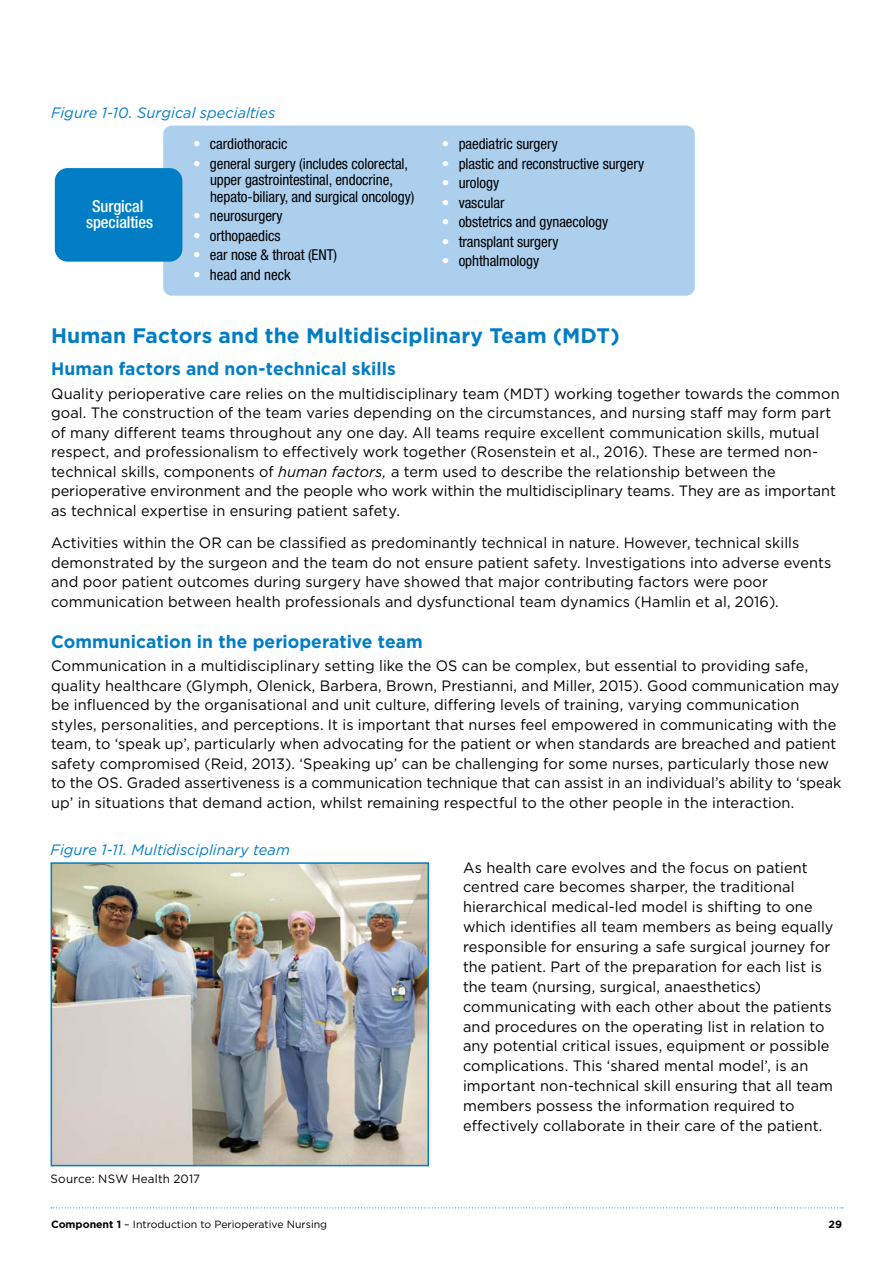
<style>
.page{position:relative;width:893px;height:1263px;background:#fff}
.page>*{position:absolute;margin:0;border:0;box-sizing:border-box;transform-origin:0 0}
.t1{font:700 21px "Gotham";letter-spacing:.005em;color:#007dc5}
.t2{font:700 18px "Gotham";letter-spacing:.005em;color:#007dc5}
.t3{font:500 condensed 16.5px/16.5px "Helvetica Neue";letter-spacing:-.005em;color:#fff;text-align:center}
.t4{font:15px/19.5px "Gotham";letter-spacing:.005em;color:#000}
.t5{font:condensed 15px/16.5px "Helvetica Neue";letter-spacing:-.005em;color:#000}
.t6{font:italic 15px "Gotham";letter-spacing:.005em;color:#007dc5}
.t7{font:12px "Gotham";letter-spacing:.015em;color:#000}
.t8{font:10.5px "Gotham";color:#000}
.t9{font:700 10.5px "Gotham";color:#000}
.s1{color:#fff}
.s2{font-style:italic}
.s3{font-weight:700}
</style>
<div class="page">
<svg style="left:51px;top:1207px;width:792px;height:1px"></svg>
<img style="left:54px;top:865px;width:372px;height:298px">
<div style="left:51px;top:862px;width:378px;height:304px;border:2px solid #007dc5"></div>
<div style="left:163px;top:126px;width:532px;height:170px;background:#adcfee;border-radius:9px"></div>
<div style="left:55px;top:168px;width:127px;height:94px;background:#007dc5;border-radius:13px"></div>
<p class="t6" style="left:51px;top:103px;width:226px">Figure 1-10. Surgical specialties</p>
<p class="t5" style="left:193px;top:136px;width:96px"><span class="s1">•</span> cardiothoracic</p>
<p class="t5" style="left:210px;top:155px;width:206px;text-indent:-17px"><span class="s1">•</span> general surgery (includes colorectal, upper gastrointestinal, endocrine, hepato-biliary, and surgical oncology)</p>
<p class="t5" style="left:193px;top:208px;width:91px"><span class="s1">•</span> neurosurgery</p>
<p class="t5" style="left:193px;top:227px;width:89px"><span class="s1">•</span> orthopaedics</p>
<p class="t5" style="left:193px;top:247px;width:146px"><span class="s1">•</span> ear nose &amp; throat (ENT)</p>
<p class="t5" style="left:193px;top:266px;width:99px"><span class="s1">•</span> head and neck</p>
<p class="t3" style="left:86px;top:198px;width:68px">Surgical specialties</p>
<p class="t5" style="left:442px;top:136px;width:118px"><span class="s1">•</span> paediatric surgery</p>
<p class="t5" style="left:442px;top:155px;width:204px"><span class="s1">•</span> plastic and reconstructive surgery</p>
<p class="t5" style="left:442px;top:175px;width:59px"><span class="s1">•</span> urology</p>
<p class="t5" style="left:442px;top:194px;width:64px"><span class="s1">•</span> vascular</p>
<p class="t5" style="left:442px;top:214px;width:168px"><span class="s1">•</span> obstetrics and gynaecology</p>
<p class="t5" style="left:442px;top:233px;width:118px"><span class="s1">•</span> transplant surgery</p>
<p class="t5" style="left:442px;top:253px;width:99px"><span class="s1">•</span> ophthalmology</p>
<h1 class="t1" style="left:51px;top:322px;width:570px">Human Factors and the Multidisciplinary Team (MDT)</h1>
<p class="t2" style="left:51px;top:357px;width:346px">Human factors and non-technical skills</p>
<p class="t4" style="left:51px;top:384px;width:790px">Quality perioperative care relies on the multidisciplinary team (MDT) working together towards the common goal. The construction of the team varies depending on the circumstances, and nursing staff may form part of many different teams throughout any one day. All teams require excellent communication skills, mutual respect, and professionalism to effectively work together (Rosenstein et al., 2016). These are termed non&shy;technical skills, components of <span class="s2">human factors,</span> a term used to describe the relationship between the perioperative environment and the people who work within the multidisciplinary teams. They are as important as technical expertise in ensuring patient safety.</p>
<p class="t4" style="left:51px;top:533px;width:782px">Activities within the OR can be classified as predominantly technical in nature. However, technical skills demonstrated by the surgeon and the team do not ensure patient safety. Investigations into adverse events and poor patient outcomes during surgery have showed that major contributing factors were poor communication between health professionals and dysfunctional team dynamics (Hamlin et al, 2016).</p>
<p class="t2" style="left:51px;top:629px;width:373px">Communication in the perioperative team</p>
<p class="t4" style="left:51px;top:656px;width:792px">Communication in a multidisciplinary setting like the OS can be complex, but essential to providing safe, quality healthcare (Glymph, Olenick, Barbera, Brown, Prestianni, and Miller, 2015). Good communication may be influenced by the organisational and unit culture, differing levels of training, varying communication styles, personalities, and perceptions. It is important that nurses feel empowered in communicating with the team, to ‘speak up’, particularly when advocating for the patient or when standards are breached and patient safety compromised (Reid, 2013). ‘Speaking up’ can be challenging for some nurses, particularly those new to the OS. Graded assertiveness is a communication technique that can assist in an individual’s ability to ‘speak up’ in situations that demand action, whilst remaining respectful to the other people in the interaction.</p>
<p class="t6" style="left:51px;top:840px;width:241px">Figure 1-11. Multidisciplinary team</p>
<p class="t7" style="left:51px;top:1171px;width:151px">Source: NSW Health 2017</p>
<p class="t4" style="left:463px;top:857px;width:372px">As health care evolves and the focus on patient centred care becomes sharper, the traditional hierarchical medical-led model is shifting to one which identifies all team members as being equally responsible for ensuring a safe surgical journey for the patient. Part of the preparation for each list is the team (nursing, surgical, anaesthetics) communicating with each other about the patients and procedures on the operating list in relation to any potential critical issues, equipment or possible complications. This ‘shared mental model’, is an important non-technical skill ensuring that all team members possess the information required to effectively collaborate in their care of the patient.</p>
<p class="t8" style="left:51px;top:1217px;width:278px"><span class="s3">Component 1</span> – Introduction to Perioperative Nursing</p>
<p class="t9" style="left:828px;top:1217px;width:15px">29</p>
</div>
